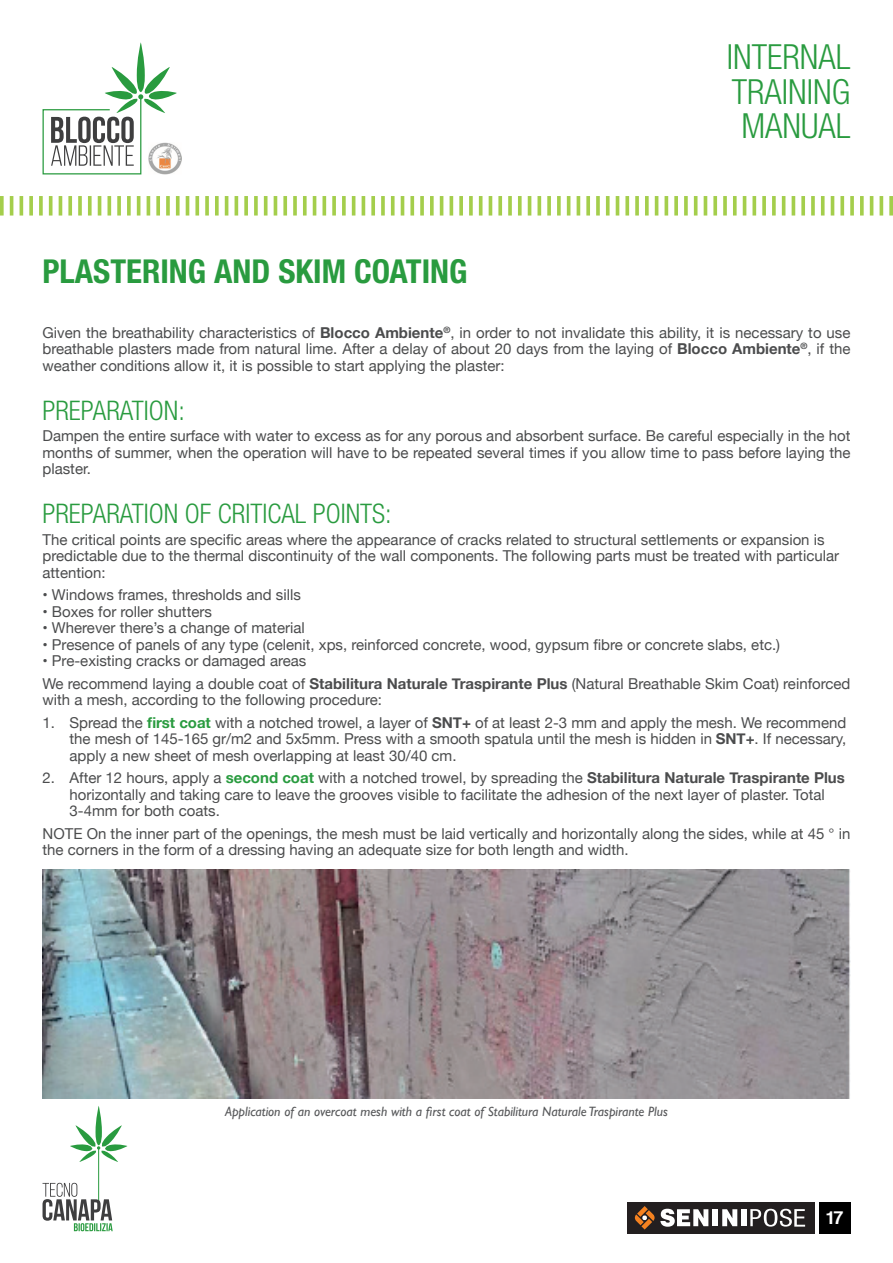
<style>
.page{position:relative;width:893px;height:1263px;background:#fff}
.page>*{position:absolute;margin:0;border:0;box-sizing:border-box;transform-origin:0 0}
.t1{font:300 condensed 34.65px/34.7px "Helvetica Neue";color:#299b3f;text-align:justify}
.t2{font:700 condensed 33px "Helvetica Neue";color:#299b3f}
.t3{font:300 condensed 27px "Helvetica Neue";color:#299b3f}
.t4{font:700 18px "Helvetica";color:#fff}
.t5{font:15px/16.5px "Helvetica Neue";color:#4b4c4d}
.t6{font:italic 13.5px "Gill Sans";color:#57585a}
.s1{font-weight:700}
.s2{font-weight:700;color:#299b3f}
</style>
<div class="page">
<hr style="left:98px;top:1148px;width:1px;height:55px;background:#299b3f">
<svg style="left:70px;top:1106px;width:57px;height:56px"></svg>
<svg style="left:43px;top:1183px;width:70px;height:48px"></svg>
<img style="left:177px;top:147px;width:4px;height:23px">
<svg style="left:42px;top:43px;width:135px;height:132px"></svg>
<svg style="left:0;top:196px;width:4px;height:20px"></svg>
<hr style="left:10px;top:196px;width:3px;height:20px;background:#a4ce4c">
<hr style="left:20px;top:196px;width:3px;height:20px;background:#a4ce4c">
<svg style="left:29px;top:196px;width:4px;height:20px"></svg>
<svg style="left:39px;top:196px;width:4px;height:20px"></svg>
<svg style="left:49px;top:196px;width:4px;height:20px"></svg>
<hr style="left:59px;top:196px;width:3px;height:20px;background:#a4ce4c">
<svg style="left:68px;top:196px;width:4px;height:20px"></svg>
<svg style="left:78px;top:196px;width:4px;height:20px"></svg>
<svg style="left:88px;top:196px;width:4px;height:20px"></svg>
<hr style="left:98px;top:196px;width:3px;height:20px;background:#a4ce4c">
<svg style="left:107px;top:196px;width:4px;height:20px"></svg>
<svg style="left:117px;top:196px;width:4px;height:20px"></svg>
<svg style="left:127px;top:196px;width:4px;height:20px"></svg>
<hr style="left:137px;top:196px;width:3px;height:20px;background:#a4ce4c">
<hr style="left:147px;top:196px;width:3px;height:20px;background:#a4ce4c">
<svg style="left:156px;top:196px;width:4px;height:20px"></svg>
<svg style="left:166px;top:196px;width:4px;height:20px"></svg>
<svg style="left:176px;top:196px;width:4px;height:20px"></svg>
<hr style="left:186px;top:196px;width:3px;height:20px;background:#a4ce4c">
<svg style="left:195px;top:196px;width:4px;height:20px"></svg>
<svg style="left:205px;top:196px;width:4px;height:20px"></svg>
<svg style="left:215px;top:196px;width:4px;height:20px"></svg>
<hr style="left:225px;top:196px;width:3px;height:20px;background:#a4ce4c">
<hr style="left:235px;top:196px;width:3px;height:20px;background:#a4ce4c">
<svg style="left:244px;top:196px;width:4px;height:20px"></svg>
<svg style="left:254px;top:196px;width:4px;height:20px"></svg>
<hr style="left:264px;top:196px;width:3px;height:20px;background:#a4ce4c">
<hr style="left:274px;top:196px;width:3px;height:20px;background:#a4ce4c">
<svg style="left:283px;top:196px;width:4px;height:20px"></svg>
<svg style="left:293px;top:196px;width:4px;height:20px"></svg>
<svg style="left:303px;top:196px;width:4px;height:20px"></svg>
<hr style="left:313px;top:196px;width:3px;height:20px;background:#a4ce4c">
<svg style="left:322px;top:196px;width:4px;height:20px"></svg>
<svg style="left:332px;top:196px;width:4px;height:20px"></svg>
<svg style="left:342px;top:196px;width:4px;height:20px"></svg>
<hr style="left:352px;top:196px;width:3px;height:20px;background:#a4ce4c">
<hr style="left:362px;top:196px;width:3px;height:20px;background:#a4ce4c">
<svg style="left:371px;top:196px;width:4px;height:20px"></svg>
<svg style="left:381px;top:196px;width:4px;height:20px"></svg>
<svg style="left:391px;top:196px;width:4px;height:20px"></svg>
<hr style="left:401px;top:196px;width:3px;height:20px;background:#a4ce4c">
<svg style="left:410px;top:196px;width:4px;height:20px"></svg>
<svg style="left:420px;top:196px;width:4px;height:20px"></svg>
<svg style="left:430px;top:196px;width:4px;height:20px"></svg>
<hr style="left:440px;top:196px;width:3px;height:20px;background:#a4ce4c">
<hr style="left:450px;top:196px;width:3px;height:20px;background:#a4ce4c">
<svg style="left:459px;top:196px;width:4px;height:20px"></svg>
<svg style="left:469px;top:196px;width:4px;height:20px"></svg>
<hr style="left:479px;top:196px;width:3px;height:20px;background:#a4ce4c">
<hr style="left:489px;top:196px;width:3px;height:20px;background:#a4ce4c">
<svg style="left:498px;top:196px;width:4px;height:20px"></svg>
<svg style="left:508px;top:196px;width:4px;height:20px"></svg>
<svg style="left:518px;top:196px;width:4px;height:20px"></svg>
<hr style="left:528px;top:196px;width:3px;height:20px;background:#a4ce4c">
<svg style="left:537px;top:196px;width:4px;height:20px"></svg>
<svg style="left:547px;top:196px;width:4px;height:20px"></svg>
<svg style="left:557px;top:196px;width:4px;height:20px"></svg>
<hr style="left:567px;top:196px;width:3px;height:20px;background:#a4ce4c">
<hr style="left:577px;top:196px;width:3px;height:20px;background:#a4ce4c">
<svg style="left:586px;top:196px;width:4px;height:20px"></svg>
<svg style="left:596px;top:196px;width:4px;height:20px"></svg>
<svg style="left:606px;top:196px;width:4px;height:20px"></svg>
<hr style="left:616px;top:196px;width:3px;height:20px;background:#a4ce4c">
<svg style="left:625px;top:196px;width:4px;height:20px"></svg>
<svg style="left:635px;top:196px;width:4px;height:20px"></svg>
<svg style="left:645px;top:196px;width:4px;height:20px"></svg>
<hr style="left:655px;top:196px;width:3px;height:20px;background:#a4ce4c">
<hr style="left:665px;top:196px;width:3px;height:20px;background:#a4ce4c">
<svg style="left:674px;top:196px;width:4px;height:20px"></svg>
<svg style="left:684px;top:196px;width:4px;height:20px"></svg>
<hr style="left:694px;top:196px;width:3px;height:20px;background:#a4ce4c">
<hr style="left:704px;top:196px;width:3px;height:20px;background:#a4ce4c">
<svg style="left:713px;top:196px;width:4px;height:20px"></svg>
<svg style="left:723px;top:196px;width:4px;height:20px"></svg>
<svg style="left:733px;top:196px;width:4px;height:20px"></svg>
<hr style="left:743px;top:196px;width:3px;height:20px;background:#a4ce4c">
<svg style="left:752px;top:196px;width:4px;height:20px"></svg>
<svg style="left:762px;top:196px;width:4px;height:20px"></svg>
<svg style="left:772px;top:196px;width:4px;height:20px"></svg>
<hr style="left:782px;top:196px;width:3px;height:20px;background:#a4ce4c">
<hr style="left:792px;top:196px;width:3px;height:20px;background:#a4ce4c">
<svg style="left:801px;top:196px;width:4px;height:20px"></svg>
<svg style="left:811px;top:196px;width:4px;height:20px"></svg>
<svg style="left:821px;top:196px;width:4px;height:20px"></svg>
<hr style="left:831px;top:196px;width:3px;height:20px;background:#a4ce4c">
<svg style="left:840px;top:196px;width:4px;height:20px"></svg>
<svg style="left:850px;top:196px;width:4px;height:20px"></svg>
<svg style="left:860px;top:196px;width:4px;height:20px"></svg>
<hr style="left:870px;top:196px;width:3px;height:20px;background:#a4ce4c">
<svg style="left:879px;top:196px;width:4px;height:20px"></svg>
<svg style="left:889px;top:196px;width:4px;height:20px"></svg>
<div style="left:819px;top:1202px;width:31px;height:31px;background:#000"></div>
<div style="left:627px;top:1202px;width:187px;height:31px;background:#231f20"></div>
<svg style="left:635px;top:1206px;width:170px;height:23px"></svg>
<img style="left:43px;top:870px;width:807px;height:228px">
<p class="t2" style="left:43px;top:251px;width:426px">PLASTERING AND SKIM COATING</p>
<h1 class="t1" style="left:727px;top:39px;width:125px">INTERNAL TRAINING MANUAL</h1>
<p class="t5" style="left:43px;top:325px;width:809px;text-align:justify">Given the breathability characteristics of <span class="s1">Blocco Ambiente</span><sup>®</sup>, in order to not invalidate this ability, it is necessary to use breathable plasters made from natural lime. After a delay of about 20 days from the laying of <span class="s1">Blocco Ambiente</span><sup>®</sup>, if the weather conditions allow it, it is possible to start applying the plaster:</p>
<p class="t3" style="left:43px;top:395px;width:144px">PREPARATION:</p>
<p class="t5" style="left:43px;top:429px;width:809px;text-align:justify">Dampen the entire surface with water to excess as for any porous and absorbent surface. Be careful especially in the hot months of summer, when the operation will have to be repeated several times if you allow time to pass before laying the plaster.</p>
<p class="t3" style="left:43px;top:498px;width:351px">PREPARATION OF CRITICAL POINTS:</p>
<p class="t5" style="left:43px;top:532px;width:798px">The critical points are specific areas where the appearance of cracks related to structural settlements or expansion is predictable due to the thermal discontinuity of the wall components. The following parts must be treated with particular attention:</p>
<p class="t5" style="left:43px;top:588px;width:260px">• Windows frames, thresholds and sills</p>
<p class="t5" style="left:43px;top:604px;width:171px">• Boxes for roller shutters</p>
<p class="t5" style="left:43px;top:621px;width:264px">• Wherever there’s a change of material</p>
<p class="t5" style="left:43px;top:637px;width:739px">• Presence of panels of any type (celenit, xps, reinforced concrete, wood, gypsum fibre or concrete slabs, etc.)</p>
<p class="t5" style="left:43px;top:654px;width:265px">• Pre-existing cracks or damaged areas</p>
<p class="t5" style="left:43px;top:676px;width:809px">We recommend laying a double coat of <span class="s1">Stabilitura Naturale Traspirante Plus</span> (Natural Breathable Skim Coat) reinforced with a mesh, according to the following procedure:</p>
<p class="t5" style="left:70px;top:715px;width:778px;text-align:justify;text-indent:-27px">1. Spread the <span class="s2">first coat</span> with a notched trowel, a layer of <span class="s1">SNT+</span> of at least 2-3 mm and apply the mesh. We recommend the mesh of 145-165 gr/m2 and 5x5mm. Press with a smooth spatula until the mesh is hidden in <span class="s1">SNT+</span>. If necessary, apply a new sheet of mesh overlapping at least 30/40 cm.</p>
<p class="t5" style="left:70px;top:771px;width:777px;text-indent:-27px">2. After 12 hours, apply a <span class="s2">second coat</span> with a notched trowel, by spreading the <span class="s1">Stabilitura Naturale Traspirante Plus </span>horizontally and taking care to leave the grooves visible to facilitate the adhesion of the next layer of plaster. Total<br>3-4mm for both coats.</p>
<p class="t5" style="left:43px;top:826px;width:809px">NOTE On the inner part of the openings, the mesh must be laid vertically and horizontally along the sides, while at 45 ° in the corners in the form of a dressing having an adequate size for both length and width.</p>
<p class="t6" style="left:225px;top:1104px;width:444px">Application of an overcoat mesh with a first coat of Stabilitura Naturale Traspirante Plus</p>
<p class="t4" style="left:826px;top:1203px;width:19px">17</p>
</div>
